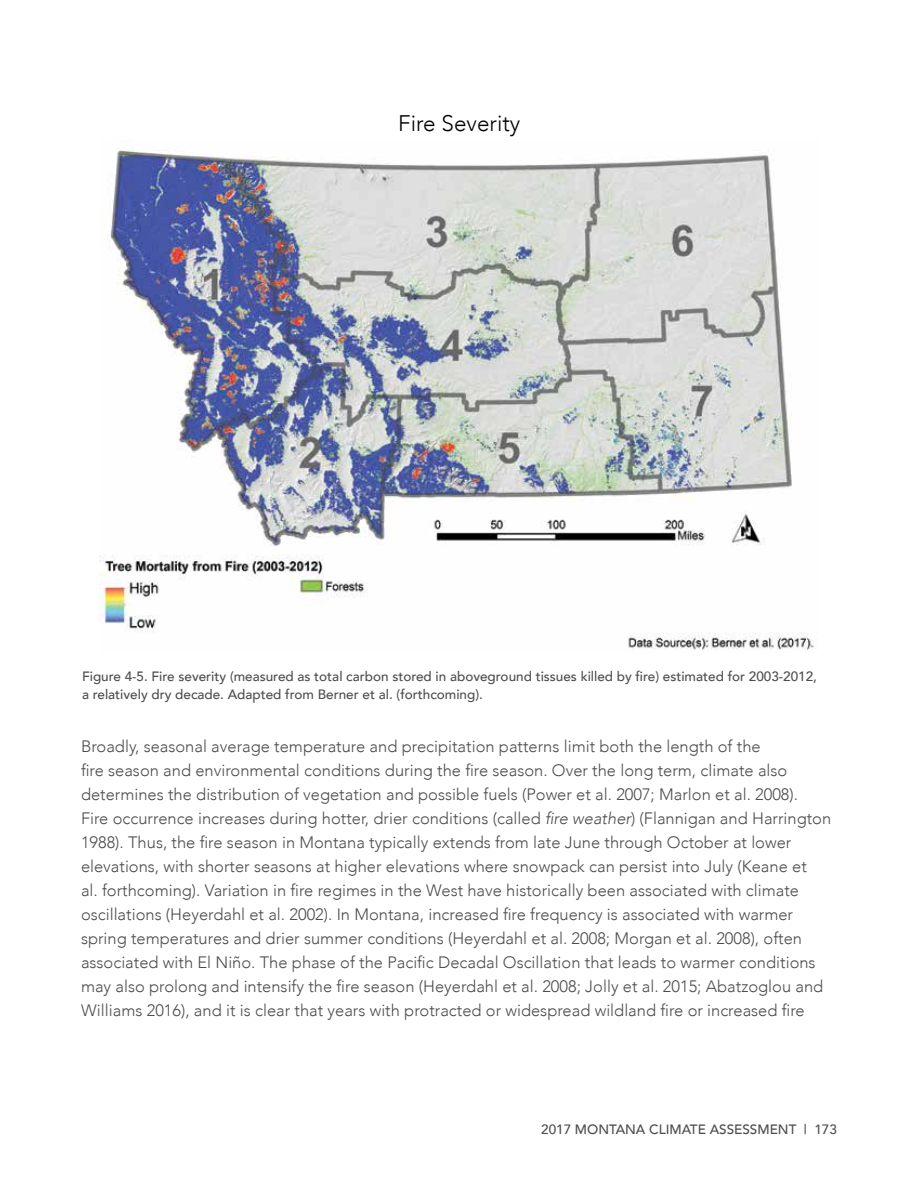
<style>
.page{position:relative;width:918px;height:1188px;background:#fff}
.page>*{position:absolute;margin:0;border:0;box-sizing:border-box;transform-origin:0 0}
.t1{font:300 22.5px "Avenir";color:#000}
.t2{font:300 16.5px/24px "Avenir";color:#4d4d4f}
.t3{font:500 13.5px/18px "Avenir";color:#4d4d4f}
.s1{font-style:italic}
</style>
<div class="page">
<img style="left:100px;top:148px;width:714px;height:502px">
<h1 class="t1" style="left:398px;top:109px;width:124px">Fire Severity</h1>
<p class="t3" style="left:82px;top:667px;width:736px">Figure 4-5. Fire severity (measured as total carbon stored in aboveground tissues killed by fire) estimated for 2003-2012, a relatively dry decade. Adapted from Berner et al. (forthcoming).</p>
<p class="t2" style="left:81px;top:735px;width:752px">Broadly, seasonal average temperature and precipitation patterns limit both the length of the<br>fire season and environmental conditions during the fire season. Over the long term, climate also determines the distribution of vegetation and possible fuels (Power et al. 2007; Marlon et al. 2008).<br>Fire occurrence increases during hotter, drier conditions (called <span class="s1">fire weather</span>) (Flannigan and Harrington 1988). Thus, the fire season in Montana typically extends from late June through October at lower elevations, with shorter seasons at higher elevations where snowpack can persist into July (Keane et<br>al. forthcoming). Variation in fire regimes in the West have historically been associated with climate oscillations (Heyerdahl et al. 2002). In Montana, increased fire frequency is associated with warmer spring temperatures and drier summer conditions (Heyerdahl et al. 2008; Morgan et al. 2008), often associated with El Niño. The phase of the Pacific Decadal Oscillation that leads to warmer conditions may also prolong and intensify the fire season (Heyerdahl et al. 2008; Jolly et al. 2015; Abatzoglou and Williams 2016), and it is clear that years with protracted or widespread wildland fire or increased fire</p>
<p class="t3" style="left:541px;top:1120px;width:297px">2017 MONTANA CLIMATE ASSESSMENT | 173</p>
</div>
